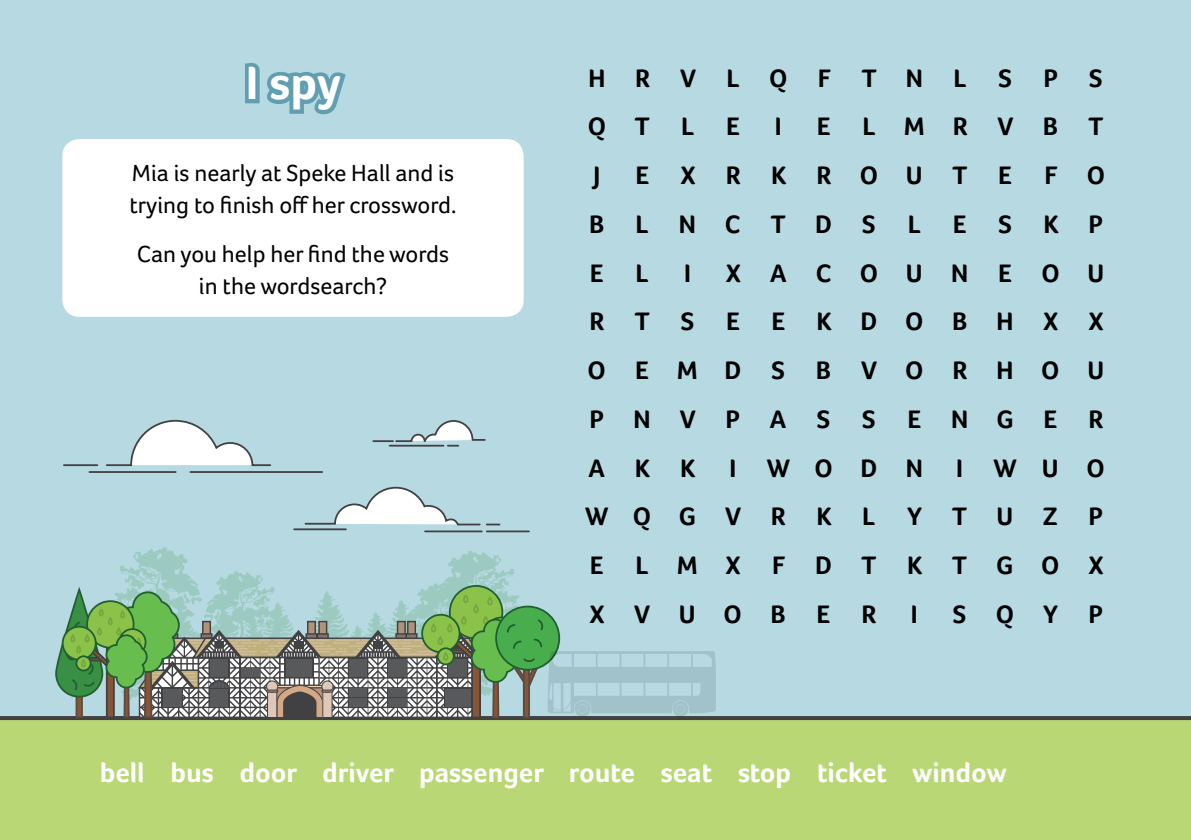
<style>
.page{position:relative;width:1191px;height:840px;background:#fff}
.page>*{position:absolute;margin:0;border:0;box-sizing:border-box;transform-origin:0 0}
.t1{font:700 48px "Foco";color:#fff}
.t2{font:700 28px "Foco";color:#fff}
.t3{font:700 26px/48.6px "Foco";letter-spacing:1.15em;color:#000;text-align:justify}
.t4{font:24px/32px "Foco";color:#000}
</style>
<div class="page">
<div style="left:0;top:717px;width:1191px;height:122px;background:#b9d775"></div>
<div style="left:0;top:0;width:1191px;height:717px;background:#b6d9e2"></div>
<svg style="left:0;top:716px;width:1191px;height:3px;background:#434345"></svg>
<svg style="left:119px;top:547px;width:396px;height:43px"></svg>
<svg style="left:56px;top:589px;width:46px;height:107px"></svg>
<div style="left:55px;top:588px;width:48px;height:109px;border:2px solid #205f30;border-radius:23px"></div>
<svg style="left:450px;top:585px;width:52px;height:53px"></svg>
<svg style="left:106px;top:419px;width:166px;height:47px"></svg>
<hr style="left:89px;top:471px;width:87px;height:1px;background:#414042">
<hr style="left:64px;top:464px;width:33px;height:2px;background:#414042">
<hr style="left:190px;top:471px;width:132px;height:1px;background:#414042">
<svg style="left:304px;top:486px;width:177px;height:40px"></svg>
<hr style="left:294px;top:528px;width:52px;height:2px;background:#414042">
<svg style="left:487px;top:523px;width:12px;height:2px"></svg>
<hr style="left:425px;top:530px;width:57px;height:2px;background:#414042">
<hr style="left:487px;top:530px;width:42px;height:2px;background:#414042">
<hr style="left:373px;top:440px;width:20px;height:2px;background:#414042">
<hr style="left:389px;top:444px;width:54px;height:2px;background:#414042">
<svg style="left:394px;top:420px;width:92px;height:26px"></svg>
<svg style="left:62px;top:590px;width:654px;height:129px"></svg>
<div style="left:62px;top:139px;width:461px;height:177px;background:#fff;border-radius:17px"></div>
<svg style="left:245px;top:63px;width:101px;height:52px"></svg>
<h1 class="t1" style="left:246px;top:55px;width:97px">I spy</h1>
<p class="t4" style="left:129px;top:157px;width:329px">Mia is nearly at Speke Hall and is trying to finish off her crossword.</p>
<p class="t4" style="left:137px;top:238px;width:314px;text-align:center">Can you help her find the words in the wordsearch?</p>
<p class="t3" style="left:588px;top:53px;width:516px">HRVLQFTNLSPS<br>QTLE</p>
<p class="t3" style="left:775px;top:102px;width:8px">I</p>
<p class="t3" style="left:817px;top:102px;width:288px">ELMRVBT</p>
<p class="t3" style="left:589px;top:151px;width:517px;text-indent:455px">F O BLNCTDSLESKP E L</p>
<p class="t3" style="left:593px;top:151px;width:8px">J</p>
<p class="t3" style="left:635px;top:151px;width:378px">EXRKROUTE</p>
<p class="t3" style="left:587px;top:248px;width:518px;text-indent:138px">XACOUNEOU RTSEEKDOBHXX OEMDSBVORHOU PNVPASSENGER AKK</p>
<p class="t3" style="left:684px;top:248px;width:8px">I</p>
<p class="t3" style="left:585px;top:443px;width:521px;text-indent:371px">IWUO WQGVRKLYTUZP ELMXFDTKTGOX XVUOBER</p>
<p class="t3" style="left:729px;top:443px;width:195px">IWODN</p>
<p class="t3" style="left:910px;top:589px;width:8px">I</p>
<p class="t3" style="left:952px;top:589px;width:151px">SQYP</p>
<p class="t2" style="left:100px;top:755px;width:908px">bell bus door driver passenger route seat stop ticket window</p>
</div>
